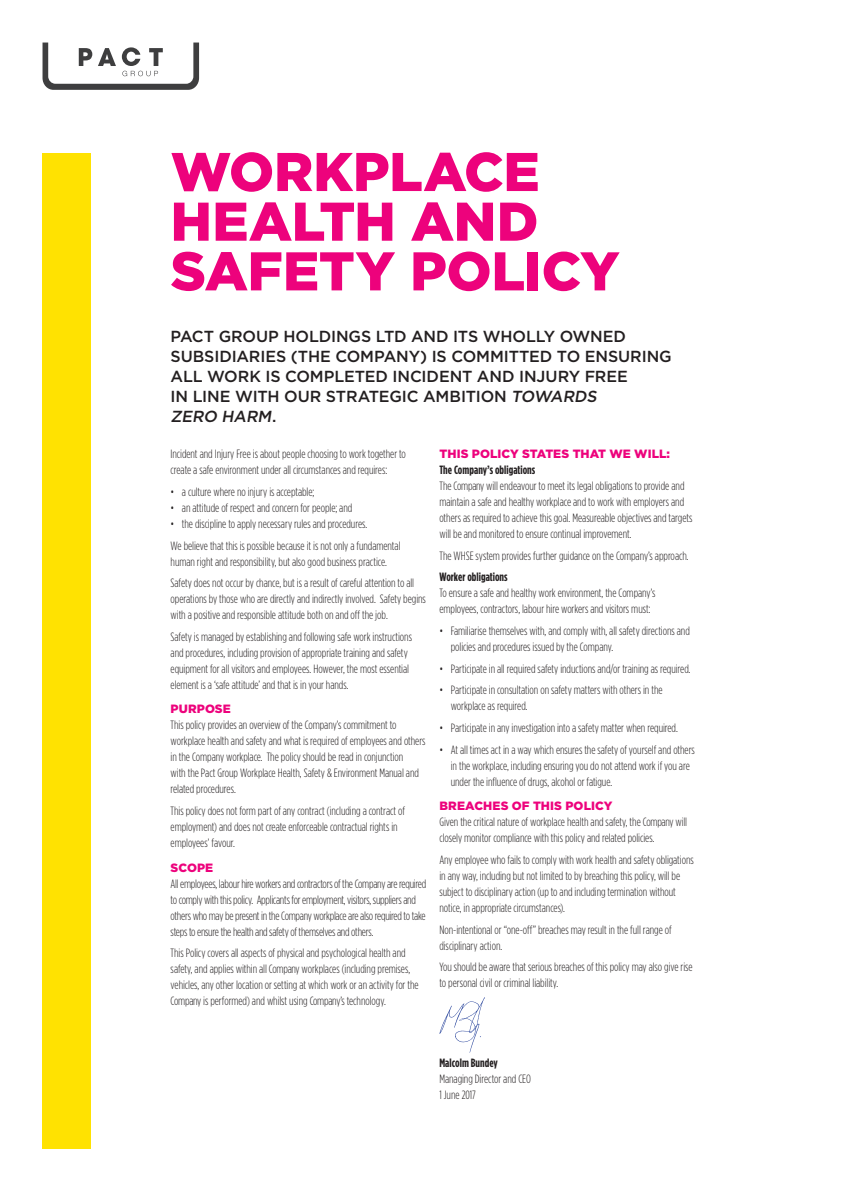
<style>
.page{position:relative;width:842px;height:1191px;background:#fff}
.page>*{position:absolute;margin:0;border:0;box-sizing:border-box;transform-origin:0 0}
.t1{font:900 54.4px/49.7px "Gotham";letter-spacing:-.005em;color:#ed027c}
.t2{font:500 16px/20px "Gotham";letter-spacing:-.01em;color:#231f20}
.t3{font:300 12px/16px "Gotham Condensed";letter-spacing:-.005em;color:#231f20}
.t4{font:900 12px "Gotham";letter-spacing:.005em;color:#ed027c}
.t5{font:700 12px "Gotham Condensed";color:#231f20}
.s1{font-style:italic}
</style>
<div class="page">
<svg style="left:439px;top:997px;width:46px;height:55px"></svg>
<div style="left:43px;top:153px;width:48px;height:995px;background:#ffe201"></div>
<svg style="left:43px;top:43px;width:156px;height:47px"></svg>
<h1 class="t1" style="left:171px;top:145px;width:450px">WORKPLACE<br>HEALTH AND<br>SAFETY POLICY</h1>
<h2 class="t2" style="left:171px;top:326px;width:503px">PACT GROUP HOLDINGS LTD AND ITS WHOLLY OWNED SUBSIDIARIES (THE COMPANY) IS COMMITTED TO ENSURING ALL WORK IS COMPLETED INCIDENT AND INJURY FREE<br>IN LINE WITH OUR STRATEGIC AMBITION <span class="s1">TOWARDS<br>ZERO HARM</span>.</h2>
<p class="t3" style="left:171px;top:446px;width:237px">Incident and Injury Free is about people choosing to work together to create a safe environment under all circumstances and requires:</p>
<p class="t3" style="left:171px;top:483px;width:145px">• a culture where no injury is acceptable;</p>
<p class="t3" style="left:171px;top:499px;width:183px">• an attitude of respect and concern for people; and</p>
<p class="t3" style="left:171px;top:512px;width:232px;line-height:21.7px">• the discipline to apply necessary rules and procedures.<br>We believe that this is possible because it is not only a fundamental</p>
<p class="t3" style="left:171px;top:550px;width:245px;line-height:21.7px">human right and responsibility, but also good business practice.<br>Safety does not occur by chance, but is a result of careful attention to all</p>
<p class="t3" style="left:171px;top:591px;width:257px">operations by those who are directly and indirectly involved. Safety begins with a positive and responsible attitude both on and off the job.</p>
<p class="t3" style="left:171px;top:628px;width:243px">Safety is managed by establishing and following safe work instructions and procedures, including provision of appropriate training and safety equipment for all visitors and employees. However, the most essential element is a ‘safe attitude’ and that is in your hands.</p>
<p class="t4" style="left:171px;top:702px;width:62px">PURPOSE</p>
<p class="t3" style="left:171px;top:717px;width:257px">This policy provides an overview of the Company’s commitment to workplace health and safety and what is required of employees and others in the Company workplace. The policy should be read in conjunction<br>with the Pact Group Workplace Health, Safety &amp; Environment Manual and related procedures.</p>
<p class="t3" style="left:171px;top:803px;width:236px">This policy does not form part of any contract (including a contract of employment) and does not create enforceable contractual rights in employees’ favour.</p>
<p class="t4" style="left:171px;top:860px;width:44px">SCOPE</p>
<p class="t3" style="left:171px;top:875px;width:257px">Allemployees, labourhireworkersandcontractorsof theCompanyarerequired to comply with this policy. Applicantsforemployment,visitors, suppliersand otherswho may bepresent intheCompanyworkplacearealso requiredto take stepstoensurethe health and safety of themselvesand others.</p>
<p class="t3" style="left:171px;top:945px;width:250px">This Policy covers all aspects of physical and psychological health and safety, and applies within all Company workplaces (including premises, vehicles, any other location or setting at which work or an activity for the Companyis performed) and whilst using Company’s technology.</p>
<p class="t4" style="left:439px;top:447px;width:232px">THIS POLICY STATES THAT WE WILL:</p>
<p class="t5" style="left:439px;top:463px;width:97px">The Company’s obligations</p>
<p class="t3" style="left:439px;top:477px;width:255px">The Company will endeavour to meet its legal obligations to provide and maintain a safe and healthy workplace and to work with employers and others as required to achieve this goal. Measureable objectives and targets will be and monitored to ensure continual improvement.</p>
<p class="t3" style="left:439px;top:547px;width:251px">The WHSE system provides further guidance on the Company’s approach.</p>
<p class="t5" style="left:439px;top:570px;width:70px">Worker obligations</p>
<p class="t3" style="left:439px;top:585px;width:218px">To ensure a safe and healthy work environment, the Company’s employees, contractors, labour hire workers and visitors must:</p>
<p class="t3" style="left:451px;top:622px;width:241px;text-indent:-11px">• Familiarise themselves with, and comply with, all safety directions and policies and procedures issued by the Company.</p>
<p class="t3" style="left:439px;top:660px;width:253px">• Participate in all required safety inductions and/or training as required.</p>
<p class="t3" style="left:451px;top:682px;width:213px;text-indent:-11px">• Participate in consultation on safety matters with others in the workplace as required.</p>
<p class="t3" style="left:439px;top:720px;width:240px">• Participate in any investigation into a safety matter when required.</p>
<p class="t3" style="left:451px;top:741px;width:246px;text-indent:-11px">• At all times act in a way which ensures the safety of yourself and others in the workplace, including ensuring you do not attend work if you are under the influence of drugs, alcohol or fatigue.</p>
<p class="t4" style="left:439px;top:799px;width:174px">BREACHES OF THIS POLICY</p>
<p class="t3" style="left:439px;top:814px;width:249px">Given the critical nature of workplace health and safety, the Company will closely monitor compliance with this policy and related policies.</p>
<p class="t3" style="left:439px;top:851px;width:256px">Any employee who fails to comply with work health and safety obligations in any way, including but not limited to by breaching this policy, will be subject to disciplinary action (up to and including termination without notice, in appropriate circumstances).</p>
<p class="t3" style="left:439px;top:921px;width:234px">Non-intentional or “one-off” breaches may result in the full range of disciplinary action.</p>
<p class="t3" style="left:439px;top:959px;width:255px">You should be aware that serious breaches of this policy may also give rise to personal civil or criminal liability.</p>
<p class="t5" style="left:439px;top:1056px;width:60px">Malcolm Bundey</p>
<p class="t3" style="left:439px;top:1071px;width:93px">Managing Director and CEO<br>1 June 2017</p>
</div>
